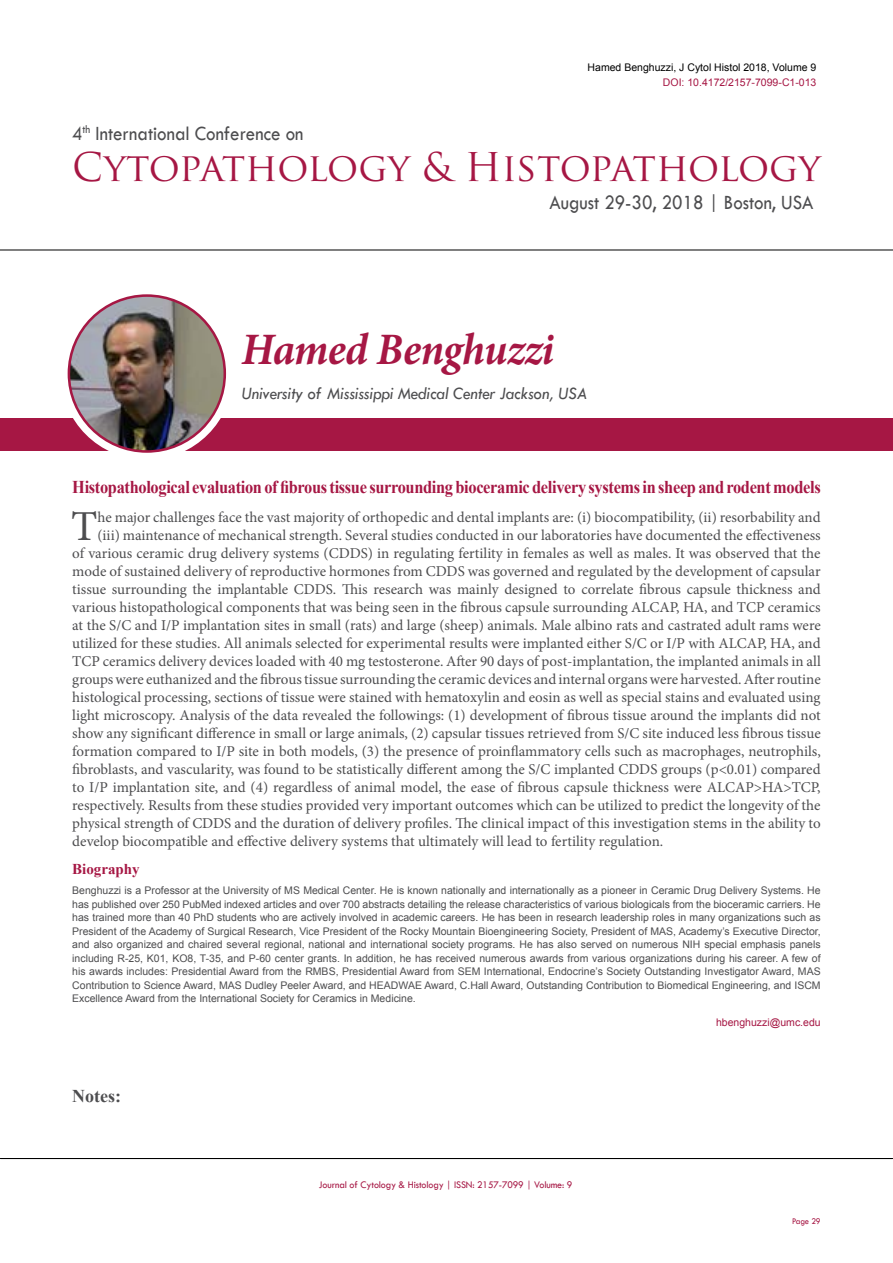
<style>
.page{position:relative;width:893px;height:1263px;background:#fff}
.page>*{position:absolute;margin:0;border:0;box-sizing:border-box;transform-origin:0 0}
.t1{font:italic 700 45px "Minion Pro";letter-spacing:-.01em;color:#a61744;scale:.95 1}
.t2{font:42.75px "Minion Pro";color:#4d4d4f}
.t3{font:38.55px "Trajan Pro";letter-spacing:-.015em;color:#a61744}
.t4{font:21px "Tw Cen";color:#4d4d4f;scale:.9 1}
.t5{font:700 18px "Times New Roman";letter-spacing:-.02em;color:#a61744;scale:.91 1}
.t6{font:italic 18px "Tw Cen";letter-spacing:-.01em;color:#4d4d4f;scale:.95 1}
.t7{font:700 18px "Times New Roman";color:#4d4d4f}
.t8{font:15px "Minion Pro";color:#4d4d4f}
.t9{font:700 15px "Times New Roman";color:#a61744}
.t10{font:10.5px/13.5px "Arial";color:#4d4d4f;text-align:justify}
.t11{font:10.5px "Tw Cen";letter-spacing:-.01em;color:#a61744;scale:.95 1}
.t12{font:10.5px "Arial";color:#a61744}
.t13{font:10.5px "Arial";color:#000}
.t14{font:9px "Tw Cen";letter-spacing:-.02em;color:#a61744;scale:.95 1}
</style>
<div class="page">
<hr style="left:0;top:1158px;width:893px;height:1px;background:#000">
<hr style="left:0;top:250px;width:893px;height:1px;background:#000">
<div style="left:0;top:418px;width:893px;height:33px;background:#a61744"></div>
<svg style="left:61px;top:287px;width:172px;height:173px"></svg>
<img style="left:69px;top:296px;width:156px;height:155px;border-radius:78px">
<div style="left:68px;top:294px;width:158px;height:159px;border:3px solid #a61744;border-radius:50%"></div>
<p class="t13" style="left:588px;top:61px;width:230px">Hamed Benghuzzi, J Cytol Histol 2018, Volume 9</p>
<p class="t12" style="left:663px;top:75px;width:155px">DOI: 10.4172/2157-7099-C1-013</p>
<h3 class="t4" style="left:72px;top:120px;width:258px">4<sup>th</sup> International Conference on</h3>
<h3 class="t3" style="left:72px;top:143px;width:750px">Cytopathology &amp; Histopathology</h3>
<h3 class="t4" style="left:549px;top:189px;width:295px">August 29-30, 2018 | Boston, USA</h3>
<h1 class="t1" style="left:242px;top:317px;width:331px">Hamed Benghuzzi</h1>
<p class="t6" style="left:242px;top:382px;width:365px">University of Mississippi Medical Center Jackson, USA</p>
<p class="t5" style="left:72px;top:474px;width:824px">Histopathological evaluation of fibrous tissue surrounding bioceramic delivery systems in sheep and rodent models</p>
<h2 class="t2" style="left:71px;top:497px;width:28px">T</h2>
<p class="t8" style="left:97px;top:507px;width:725px">he major challenges face the vast majority of orthopedic and dental implants are: (i) biocompatibility, (ii) resorbability and</p>
<p class="t8" style="left:97px;top:525px;width:725px">(iii) maintenance of mechanical strength. Several studies conducted in our laboratories have documented the effectiveness</p>
<p class="t8" style="left:72px;top:543px;width:750px">of various ceramic drug delivery systems (CDDS) in regulating fertility in females as well as males. It was observed that the</p>
<p class="t8" style="left:72px;top:561px;width:750px">mode of sustained delivery of reproductive hormones from CDDS was governed and regulated by the development of capsular</p>
<p class="t8" style="left:72px;top:579px;width:750px">tissue surrounding the implantable CDDS. This research was mainly designed to correlate fibrous capsule thickness and</p>
<p class="t8" style="left:72px;top:597px;width:750px">various histopathological components that was being seen in the fibrous capsule surrounding ALCAP, HA, and TCP ceramics</p>
<p class="t8" style="left:72px;top:615px;width:750px">at the S/C and I/P implantation sites in small (rats) and large (sheep) animals. Male albino rats and castrated adult rams were</p>
<p class="t8" style="left:72px;top:633px;width:750px">utilized for these studies. All animals selected for experimental results were implanted either S/C or I/P with ALCAP, HA, and</p>
<p class="t8" style="left:72px;top:651px;width:750px">TCP ceramics delivery devices loaded with 40 mg testosterone. After 90 days of post-implantation, the implanted animals in all</p>
<p class="t8" style="left:72px;top:669px;width:750px">groups were euthanized and the fibrous tissue surrounding the ceramic devices and internal organs were harvested. After routine</p>
<p class="t8" style="left:72px;top:687px;width:750px">histological processing, sections of tissue were stained with hematoxylin and eosin as well as special stains and evaluated using</p>
<p class="t8" style="left:72px;top:705px;width:750px">light microscopy. Analysis of the data revealed the followings: (1) development of fibrous tissue around the implants did not</p>
<p class="t8" style="left:72px;top:723px;width:750px">show any significant difference in small or large animals, (2) capsular tissues retrieved from S/C site induced less fibrous tissue</p>
<p class="t8" style="left:72px;top:741px;width:750px">formation compared to I/P site in both models, (3) the presence of proinflammatory cells such as macrophages, neutrophils,</p>
<p class="t8" style="left:72px;top:759px;width:750px">fibroblasts, and vascularity, was found to be statistically different among the S/C implanted CDDS groups (p&lt;0.01) compared</p>
<p class="t8" style="left:72px;top:777px;width:750px">to I/P implantation site, and (4) regardless of animal model, the ease of fibrous capsule thickness were ALCAP&gt;HA&gt;TCP,</p>
<p class="t8" style="left:72px;top:795px;width:750px">respectively. Results from these studies provided very important outcomes which can be utilized to predict the longevity of the</p>
<p class="t8" style="left:72px;top:813px;width:750px">physical strength of CDDS and the duration of delivery profiles. The clinical impact of this investigation stems in the ability to</p>
<p class="t8" style="left:72px;top:831px;width:593px">develop biocompatible and effective delivery systems that ultimately will lead to fertility regulation.</p>
<p class="t9" style="left:72px;top:859px;width:69px">Biography</p>
<p class="t10" style="left:72px;top:884px;width:750px">Benghuzzi is a Professor at the University of MS Medical Center. He is known nationally and internationally as a pioneer in Ceramic Drug Delivery Systems. He has published over 250 PubMed indexed articles and over 700 abstracts detailing the release characteristics of various biologicals from the bioceramic carriers. He has trained more than 40 PhD students who are actively involved in academic careers. He has been in research leadership roles in many organizations such as President of the Academy of Surgical Research, Vice President of the Rocky Mountain Bioengineering Society, President of MAS, Academy’s Executive Director, and also organized and chaired several regional, national and international society programs. He has also served on numerous NIH special emphasis panels including R-25, K01, KO8, T-35, and P-60 center grants. In addition, he has received numerous awards from various organizations during his career. A few of his awards includes: Presidential Award from the RMBS, Presidential Award from SEM International, Endocrine’s Society Outstanding Investigator Award, MAS Contribution to Science Award, MAS Dudley Peeler Award, and HEADWAE Award, C.Hall Award, Outstanding Contribution to Biomedical Engineering, and ISCM Excellence Award from the International Society for Ceramics in Medicine.</p>
<p class="t12" style="left:716px;top:1016px;width:106px">hbenghuzzi@umc.edu</p>
<p class="t7" style="left:72px;top:1084px;width:50px">Notes:</p>
<p class="t11" style="left:319px;top:1179px;width:268px">Journal of Cytology &amp; Histology | ISSN: 2157-7099 | Volume: 9</p>
<p class="t14" style="left:792px;top:1215px;width:32px">Page 29</p>
</div>
